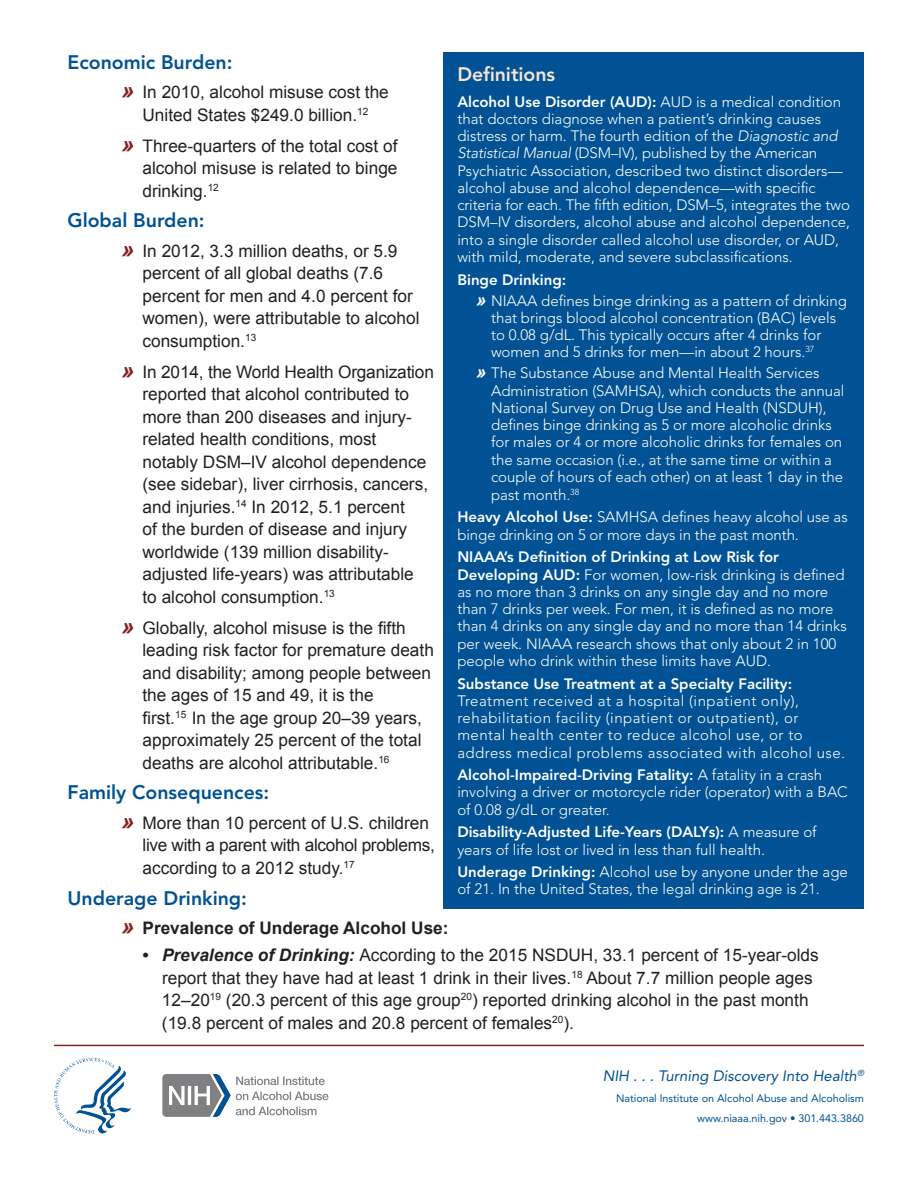
<style>
.page{position:relative;width:918px;height:1188px;background:#fff}
.page>*{position:absolute;margin:0;border:0;box-sizing:border-box;transform-origin:0 0}
._3a{font:800 19.5px "Avenir LT Std";color:#005294}
.Box_Headings{font:800 19.5px "Avenir LT Std";color:#f6e4d6}
.t1{font:17.25px/22.5px "Arial";color:#231f20}
.t2{font:700 17.25px "Arial";color:#231f20}
.Box_copy{font:300 15px/17.2px "Avenir LT Std";color:#fff}
.Box_copy-2{font:300 15px/17.2px "Avenir LT Std";letter-spacing:.03em;color:#fff}
.t3{font:italic 15px "Avenir LT Std";color:#005294}
.Box_copy-3{font:800 15px "Avenir LT Std";color:#fff}
.t4{font:10.8px "Avenir LT Std";letter-spacing:-.005em;color:#005294}
.s1{font-weight:700;font-style:italic;font-size:22.5px;color:#872021}
.s2{font-style:italic;font-size:22.5px;color:#872021}
.s3{font-weight:700;font-style:italic}
.s4{font-weight:800}
.s5{font-style:italic}
.s6{font-family:"Arial";font-weight:700;font-style:italic;font-size:18px}
</style>
<div class="page">
<div style="left:444px;top:52px;width:420px;height:857px;background:#005294"></div>
<hr style="left:54px;top:1045px;width:810px;height:1px;background:#872021">
<svg style="left:162px;top:1074px;width:166px;height:43px"></svg>
<svg style="left:54px;top:1058px;width:77px;height:75px"></svg>
<p class="_3a" style="left:68px;top:50px;width:167px">Economic Burden:</p>
<p class="t1" style="left:122px;top:81px;width:269px;text-align:center"><span class="s1">»</span> In 2010, alcohol misuse cost the<br>United States $249.0 billion.<sup>12</sup></p>
<p class="t1" style="left:142px;top:135px;width:257px;text-align:justify;text-indent:-21px"><span class="s1">»</span> Three-quarters of the total cost of alcohol misuse is related to binge drinking.<sup>12</sup></p>
<p class="_3a" style="left:68px;top:209px;width:139px">Global Burden:</p>
<p class="t1" style="left:142px;top:240px;width:279px;text-indent:-21px"><span class="s1">»</span> In 2012, 3.3 million deaths, or 5.9 percent of all global deaths (7.6 percent for men and 4.0 percent for women), were attributable to alcohol consumption.<sup>13</sup></p>
<p class="t1" style="left:142px;top:361px;width:293px;text-indent:-21px"><span class="s1">»</span> In 2014, the World Health Organization reported that alcohol contributed to more than 200 diseases and injury&shy;related health conditions, most notably DSM–IV alcohol dependence (see sidebar), liver cirrhosis, cancers, and injuries.<sup>14</sup> In 2012, 5.1 percent<br>of the burden of disease and injury worldwide (139 million disability&shy;adjusted life-years) was attributable<br>to alcohol consumption.<sup>13</sup></p>
<p class="t1" style="left:142px;top:617px;width:293px;text-indent:-21px"><span class="s1">»</span> Globally, alcohol misuse is the fifth leading risk factor for premature death and disability; among people between the ages of 15 and 49, it is the<br>first.<sup>15</sup> In the age group 20–39 years, approximately 25 percent of the total deaths are alcohol attributable.<sup>16</sup></p>
<p class="_3a" style="left:68px;top:781px;width:203px">Family Consequences:</p>
<p class="t1" style="left:142px;top:812px;width:294px;text-indent:-21px"><span class="s1">»</span> More than 10 percent of U.S. children live with a parent with alcohol problems, according to a 2012 study.<sup>17</sup></p>
<p class="_3a" style="left:68px;top:886px;width:181px">Underage Drinking:</p>
<p class="t2" style="left:122px;top:916px;width:329px"><span class="s2">»</span> Prevalence of Underage Alcohol Use:</p>
<p class="t1" style="left:162px;top:944px;width:658px;text-indent:-20px"><span class="s3">• Prevalence of Drinking:</span> According to the 2015 NSDUH, 33.1 percent of 15-year-olds report that they have had at least 1 drink in their lives.<sup>18</sup> About 7.7 million people ages 12–20<sup>19</sup> (20.3 percent of this age group<sup>20</sup>) reported drinking alcohol in the past month (19.8 percent of males and 20.8 percent of females<sup>20</sup>).</p>
<p class="Box_Headings" style="left:457px;top:62px;width:99px">Definitions</p>
<p class="Box_copy" style="left:457px;top:93px;width:394px"><span class="s4">Alcohol Use Disorder (AUD):</span> AUD is a medical condition that doctors diagnose when a patient’s drinking causes distress or harm. The fourth edition of the <span class="s5">Diagnostic and Statistical Manual</span> (DSM–IV), published by the American Psychiatric Association, described two distinct disorders— alcohol abuse and alcohol dependence—with specific criteria for each. The fifth edition, DSM–5, integrates the two DSM–IV disorders, alcohol abuse and alcohol dependence, into a single disorder called alcohol use disorder, or AUD, with mild, moderate, and severe subclassifications.</p>
<p class="Box_copy-3" style="left:457px;top:270px;width:110px">Binge Drinking:</p>
<p class="Box_copy" style="left:491px;top:292px;width:357px;text-indent:-15px"><span class="s6">»</span> NIAAA defines binge drinking as a pattern of drinking that brings blood alcohol concentration (BAC) levels to 0.08 g/dL. This typically occurs after 4 drinks for women and 5 drinks for men—in about 2 hours.<sup>37</sup></p>
<p class="Box_copy" style="left:491px;top:365px;width:355px;text-indent:-15px"><span class="s6">»</span> The Substance Abuse and Mental Health Services Administration (SAMHSA), which conducts the annual National Survey on Drug Use and Health (NSDUH), defines binge drinking as 5 or more alcoholic drinks for males or 4 or more alcoholic drinks for females on the same occasion (i.e., at the same time or within a couple of hours of each other) on at least 1 day in the past month.<sup>38</sup></p>
<p class="Box_copy" style="left:457px;top:509px;width:392px"><span class="s4">Heavy Alcohol Use:</span> SAMHSA defines heavy alcohol use as binge drinking on 5 or more days in the past month.</p>
<p class="Box_copy" style="left:457px;top:549px;width:391px"><span class="s4">NIAAA’s Definition of Drinking at Low Risk for Developing AUD:</span> For women, low-risk drinking is defined as no more than 3 drinks on any single day and no more than 7 drinks per week. For men, it is defined as no more than 4 drinks on any single day and no more than 14 drinks per week. NIAAA research shows that only about 2 in 100 people who drink within these limits have AUD.</p>
<p class="Box_copy-2" style="left:457px;top:675px;width:389px"><span class="s4">Substance Use Treatment at a Specialty Facility:<br></span>Treatment received at a hospital (inpatient only), rehabilitation facility (inpatient or outpatient), or mental health center to reduce alcohol use, or to address medical problems associated with alcohol use.</p>
<p class="Box_copy" style="left:457px;top:766px;width:392px"><span class="s4">Alcohol-Impaired-Driving Fatality:</span> A fatality in a crash involving a driver or motorcycle rider (operator) with a BAC of 0.08 g/dL or greater.</p>
<p class="Box_copy" style="left:457px;top:824px;width:361px"><span class="s4">Disability-Adjusted Life-Years (DALYs):</span> A measure of years of life lost or lived in less than full health.</p>
<p class="Box_copy" style="left:457px;top:864px;width:392px"><span class="s4">Underage Drinking:</span> Alcohol use by anyone under the age of 21. In the United States, the legal drinking age is 21.</p>
<p class="t3" style="left:603px;top:1067px;width:263px">NIH . . . Turning Discovery Into Health<sup>®</sup></p>
<p class="t4" style="left:616px;top:1092px;width:249px">National Institute on Alcohol Abuse and Alcoholism</p>
<p class="t4" style="left:697px;top:1112px;width:168px">www.niaaa.nih.gov • 301.443.3860</p>
</div>
